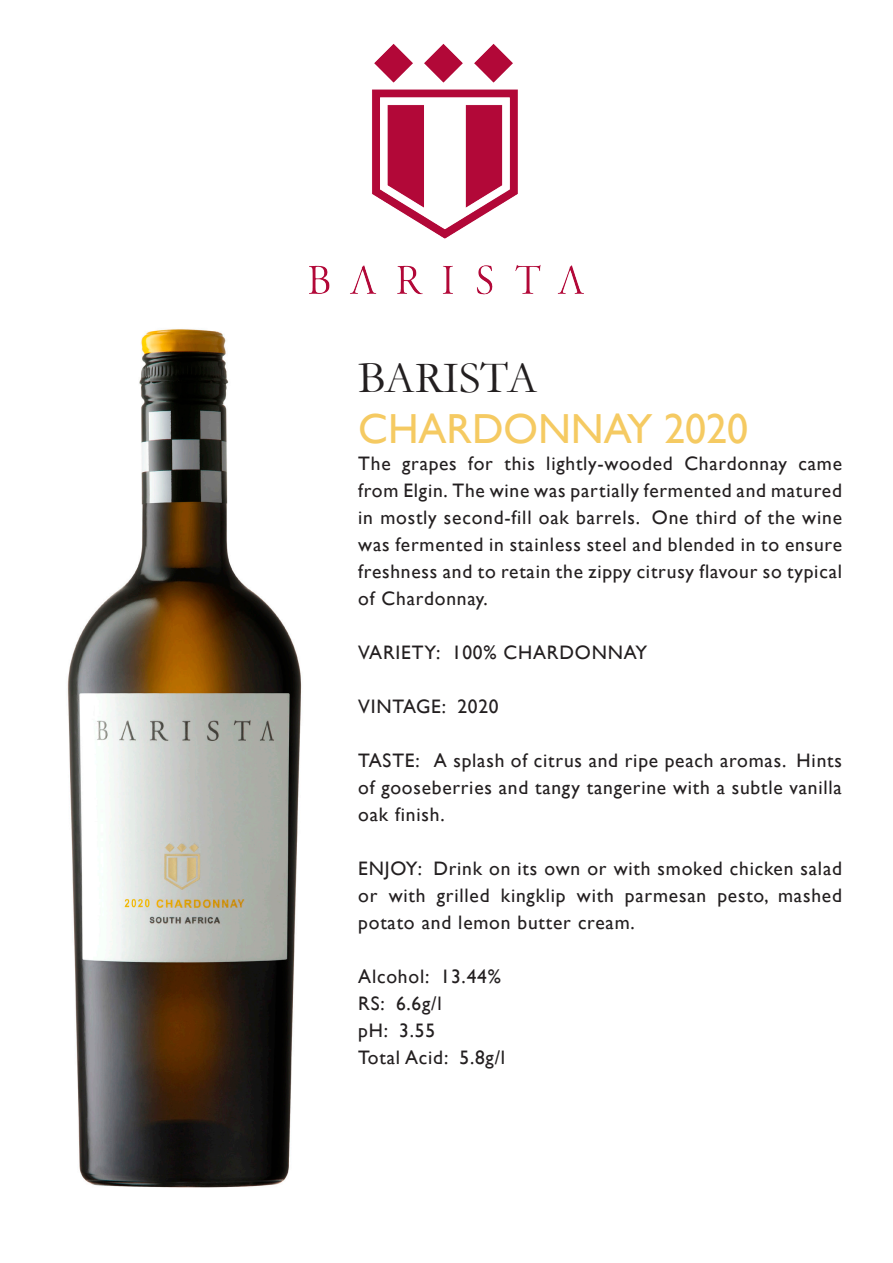
<style>
.page{position:relative;width:893px;height:1263px;background:#fff}
.page>*{position:absolute;margin:0;border:0;box-sizing:border-box;transform-origin:0 0}
.t1{font:45px "Garamond";color:#231f20}
.t2{font:42px "Gill Sans";color:#f5ca62}
.t3{font:19.5px/27px "Gill Sans";letter-spacing:.04em;color:#231f20;text-align:justify}
</style>
<div class="page">
<img style="left:309px;top:44px;width:275px;height:251px">
<img style="left:67px;top:329px;width:235px;height:859px">
<p class="t1" style="left:358px;top:348px;width:181px">BARISTA</p>
<p class="t2" style="left:358px;top:404px;width:391px">CHARDONNAY 2020</p>
<p class="t3" style="left:358px;top:450px;width:485px">The grapes for this lightly-wooded Chardonnay came from Elgin. The wine was partially fermented and matured in mostly second-fill oak barrels. One third of the wine was fermented in stainless steel and blended in to ensure freshness and to retain the zippy citrusy flavour so typical of Chardonnay.</p>
<p class="t3" style="left:358px;top:639px;width:290px">VARIETY: 100% CHARDONNAY</p>
<p class="t3" style="left:358px;top:693px;width:142px">VINTAGE: 2020</p>
<p class="t3" style="left:358px;top:747px;width:485px">TASTE: A splash of citrus and ripe peach aromas. Hints of gooseberries and tangy tangerine with a subtle vanilla oak finish.</p>
<p class="t3" style="left:358px;top:855px;width:485px">ENJOY: Drink on its own or with smoked chicken salad or with grilled kingklip with parmesan pesto, mashed potato and lemon butter cream.</p>
<p class="t3" style="left:358px;top:963px;width:144px">Alcohol: 13.44%</p>
<p class="t3" style="left:358px;top:990px;width:85px">RS: 6.6g/l</p>
<p class="t3" style="left:358px;top:1017px;width:78px">pH: 3.55</p>
<p class="t3" style="left:358px;top:1044px;width:148px">Total Acid: 5.8g/l</p>
</div>
